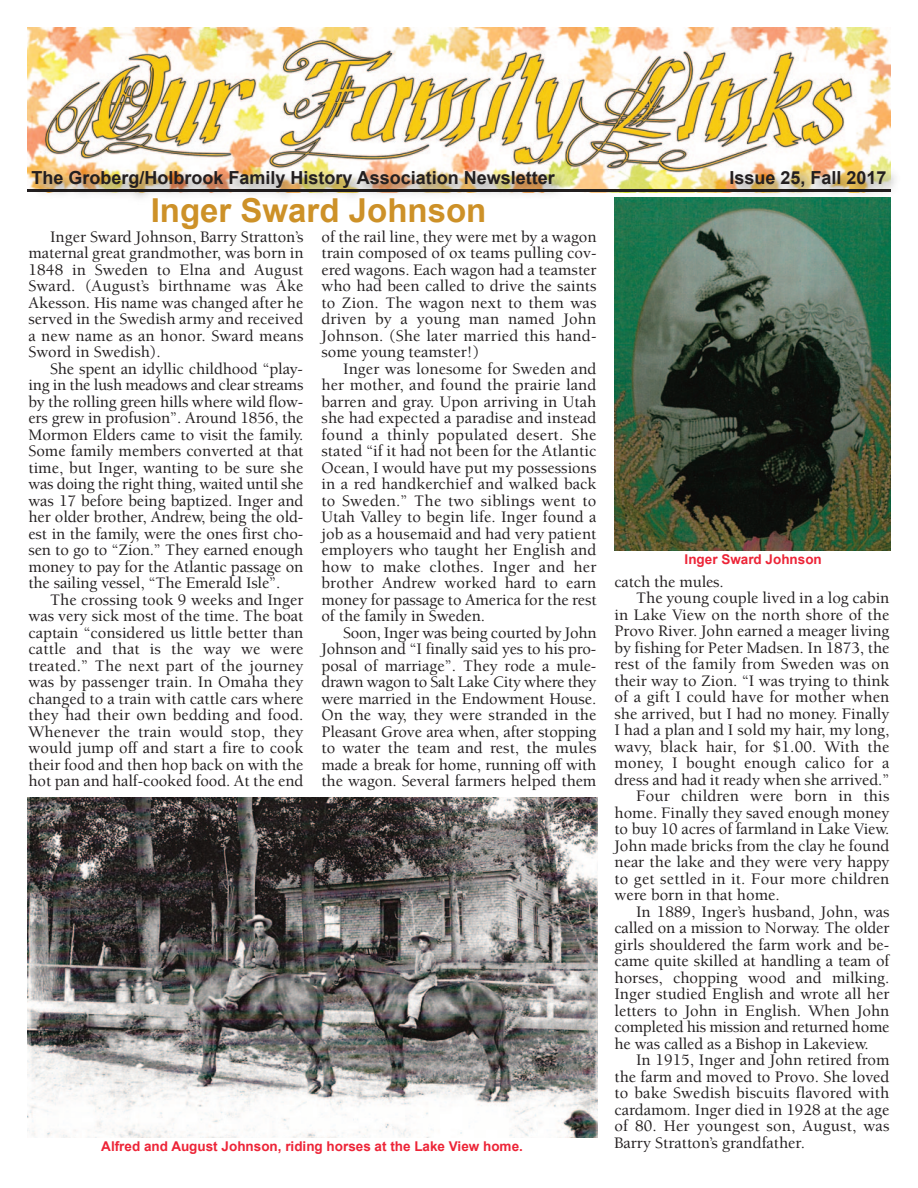
<style>
.page{position:relative;width:918px;height:1188px;background:#fff}
.page>*{position:absolute;margin:0;border:0;box-sizing:border-box;transform-origin:0 0}
.t1{font:700 33px "Arial";color:#cd9128}
.t2{font:700 18px "Arial";color:#231f20}
.t3{font:500 16.5px/16.5px "Berkeley";color:#231f20;text-align:justify}
.t4{font:500 16.5px "Berkeley";letter-spacing:-.02em;color:#231f20}
.t5{font:700 13.5px "Arial";color:#ed2437}
</style>
<div class="page">
<img style="left:27px;top:27px;width:864px;height:132px">
<img style="left:27px;top:159px;width:868px;height:53px">
<img style="left:615px;top:198px;width:276px;height:353px">
<img style="left:27px;top:797px;width:570px;height:341px">
<p class="t2" style="left:32px;top:167px;width:525px">The Groberg/Holbrook Family History Association Newsletter</p>
<p class="t2" style="left:729px;top:167px;width:159px">Issue 25, Fall 2017</p>
<h1 class="t1" style="left:151px;top:192px;width:337px">Inger Sward Johnson</h1>
<p class="t3" style="left:321px;top:230px;width:277px">of the rail line, they were met by a wagon train composed of ox teams pulling cov&shy;ered wagons. Each wagon had a teamster who had been called to drive the saints to Zion. The wagon next to them was driven by a young man named John Johnson. (She later married this hand&shy;some young teamster!)</p>
<p class="t3" style="left:321px;top:362px;width:277px;text-indent:22px">Inger was lonesome for Sweden and her mother, and found the prairie land barren and gray. Upon arriving in Utah she had expected a paradise and instead found a thinly populated desert. She stated “if it had not been for the Atlantic Ocean, I would have put my possessions in a red handkerchief and walked back to Sweden.” The two siblings went to Utah Valley to begin life. Inger found a job as a housemaid and had very patient employers who taught her English and how to make clothes. Inger and her brother Andrew worked hard to earn money for passage to America for the rest of the family in Sweden.</p>
<p class="t3" style="left:321px;top:626px;width:277px;text-indent:22px">Soon, Inger was being courted by John Johnson and “I finally said yes to his pro&shy;posal of marriage”. They rode a mule&shy;drawn wagon to Salt Lake City where they were married in the Endowment House.<br>On the way, they were stranded in the Pleasant Grove area when, after stopping to water the team and rest, the mules made a break for home, running off with the wagon. Several farmers helped them</p>
<p class="t3" style="left:29px;top:230px;width:277px;text-indent:22px">Inger Sward Johnson, Barry Stratton’s maternal great grandmother, was born in 1848 in Sweden to Elna and August Sward. (August’s birthname was Ake Akesson. His name was changed after he served in the Swedish army and received a new name as an honor. Sward means Sword in Swedish).</p>
<p class="t3" style="left:29px;top:362px;width:277px;text-indent:22px">She spent an idyllic childhood “play&shy;ing in the lush meadows and clear streams by the rolling green hills where wild flow&shy;ers grew in profusion”. Around 1856, the Mormon Elders came to visit the family.<br>Some family members converted at that time, but Inger, wanting to be sure she was doing the right thing, waited until she was 17 before being baptized. Inger and her older brother, Andrew, being the old&shy;est in the family, were the ones first cho&shy;sen to go to “Zion.” They earned enough money to pay for the Atlantic passage on the sailing vessel, “The Emerald Isle”.</p>
<p class="t3" style="left:29px;top:593px;width:277px;text-indent:22px">The crossing took 9 weeks and Inger was very sick most of the time. The boat captain “considered us little better than cattle and that is the way we were treated.” The next part of the journey was by passenger train. In Omaha they changed to a train with cattle cars where they had their own bedding and food.<br>Whenever the train would stop, they would jump off and start a fire to cook their food and then hop back on with the hot pan and half-cooked food. At the end</p>
<p class="t5" style="left:685px;top:552px;width:139px">Inger Sward Johnson</p>
<p class="t3" style="left:614px;top:575px;width:111px">catch the mules.</p>
<p class="t3" style="left:636px;top:591px;width:255px">The young couple lived in a log cabin</p>
<p class="t3" style="left:614px;top:608px;width:276px">in Lake View on the north shore of the</p>
<p class="t3" style="left:614px;top:624px;width:276px">Provo River. John earned a meager living</p>
<p class="t3" style="left:614px;top:641px;width:276px">by fishing for Peter Madsen. In 1873, the</p>
<p class="t3" style="left:614px;top:657px;width:277px">rest of the family from Sweden was on</p>
<p class="t3" style="left:614px;top:674px;width:276px">their way to Zion. “I was trying to think</p>
<p class="t3" style="left:614px;top:690px;width:276px">of a gift I could have for mother when</p>
<p class="t3" style="left:614px;top:707px;width:276px">she arrived, but I had no money. Finally</p>
<p class="t3" style="left:614px;top:723px;width:276px">I had a plan and I sold my hair, my long,</p>
<p class="t3" style="left:614px;top:740px;width:276px">wavy, black hair, for $1.00. With the</p>
<p class="t3" style="left:614px;top:756px;width:276px">money, I bought enough calico for a</p>
<p class="t3" style="left:614px;top:773px;width:277px">dress and had it ready when she arrived.”</p>
<p class="t3" style="left:636px;top:789px;width:255px">Four children were born in this</p>
<p class="t3" style="left:614px;top:806px;width:276px">home. Finally they saved enough money</p>
<p class="t3" style="left:614px;top:822px;width:277px">to buy 10 acres of farmland in Lake View.</p>
<p class="t3" style="left:614px;top:839px;width:277px">John made bricks from the clay he found</p>
<p class="t3" style="left:614px;top:855px;width:276px">near the lake and they were very happy</p>
<p class="t3" style="left:614px;top:872px;width:277px">to get settled in it. Four more children</p>
<p class="t3" style="left:614px;top:888px;width:167px">were born in that home.</p>
<p class="t3" style="left:636px;top:905px;width:255px">In 1889, Inger’s husband, John, was</p>
<p class="t3" style="left:614px;top:921px;width:276px">called on a mission to Norway. The older</p>
<p class="t3" style="left:614px;top:938px;width:276px">girls shouldered the farm work and be-</p>
<p class="t3" style="left:614px;top:954px;width:276px">came quite skilled at handling a team of</p>
<p class="t3" style="left:614px;top:971px;width:276px">horses, chopping wood and milking.</p>
<p class="t3" style="left:614px;top:987px;width:276px">Inger studied English and wrote all her</p>
<p class="t3" style="left:614px;top:1004px;width:276px">letters to John in English. When John</p>
<p class="t4" style="left:614px;top:1021px;width:277px">completed his mission and returned home</p>
<p class="t3" style="left:614px;top:1037px;width:256px">he was called as a Bishop in Lakeview.</p>
<p class="t3" style="left:636px;top:1053px;width:255px">In 1915, Inger and John retired from</p>
<p class="t3" style="left:614px;top:1070px;width:276px">the farm and moved to Provo. She loved</p>
<p class="t3" style="left:614px;top:1086px;width:277px">to bake Swedish biscuits flavored with</p>
<p class="t3" style="left:614px;top:1103px;width:277px">cardamom. Inger died in 1928 at the age</p>
<p class="t3" style="left:614px;top:1119px;width:276px">of 80. Her youngest son, August, was</p>
<p class="t3" style="left:614px;top:1136px;width:192px">Barry Stratton’s grandfather.</p>
<p class="t5" style="left:101px;top:1139px;width:423px">Alfred and August Johnson, riding horses at the Lake View home.</p>
</div>
